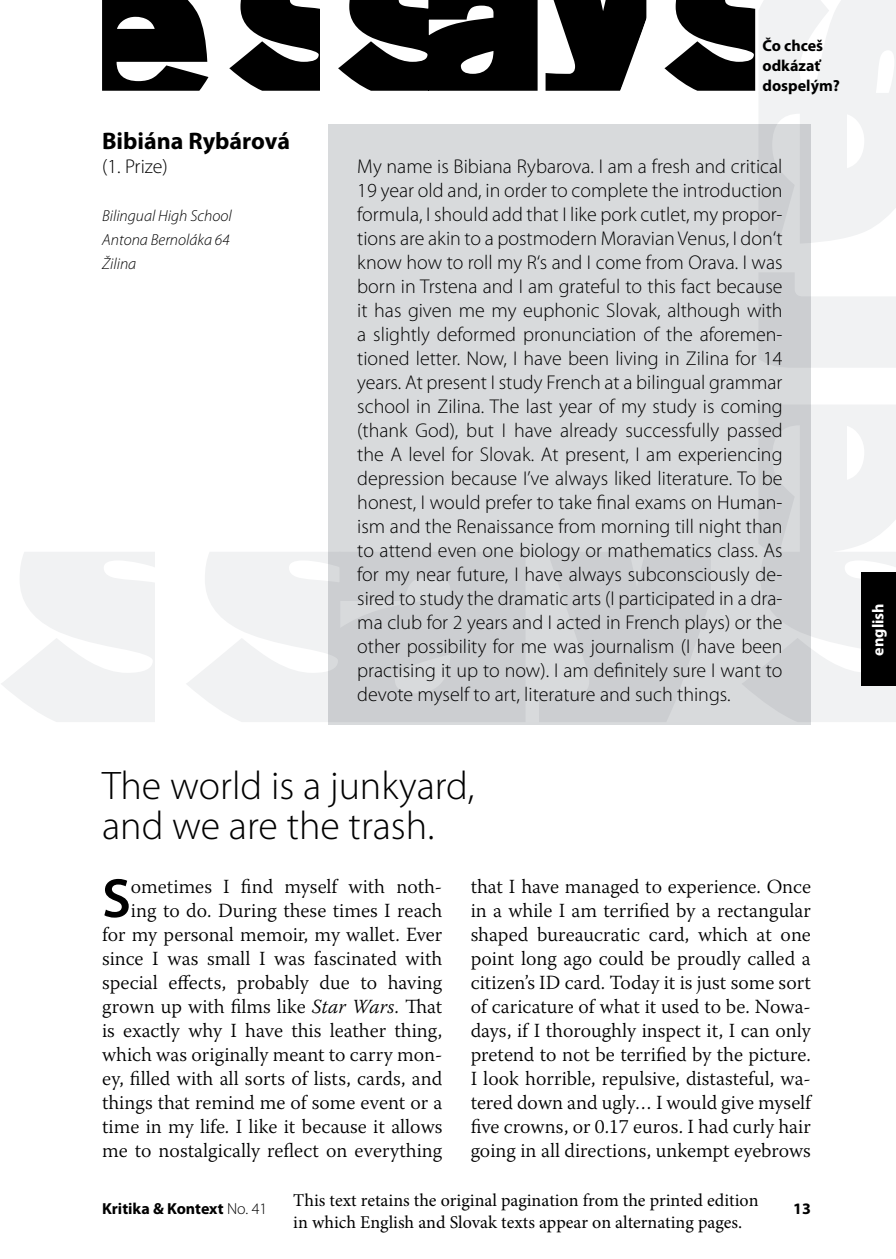
<style>
.page{position:relative;width:896px;height:1259px;background:#fff}
.page>*{position:absolute;margin:0;border:0;box-sizing:border-box;transform-origin:0 0}
.t1{font:600 55.6px "Myriad Pro";color:#000}
.t2{font:300 40px/40px "Myriad Pro";color:#000}
.t3{font:700 24px "Myriad Pro";color:#000}
.t4{font:300 20px/24px "Myriad Pro";color:#000;text-align:justify}
.t5{font:300 20px/24px "Warnock Pro";color:#000;text-align:right}
.t6{font:18px/21.6px "Minion Pro";color:#000}
.t7{font:700 16px/20px "Myriad Pro";color:#000}
.t8{font:italic 300 16px/24px "Myriad Pro";color:#000}
.t9{font:700 16px "Myriad Pro";color:#fff}
.s1{font-style:italic}
.s2{font-weight:300}
</style>
<div class="page">
<svg style="left:1px;top:552px;width:895px;height:170px;fill:#f1f2f3"></svg>
<svg style="left:758px;top:0;width:138px;height:557px;fill:#f1f2f3"></svg>
<svg style="left:102px;top:0;width:653px;height:91px;fill:#000"></svg>
<div style="left:862px;top:573px;width:34px;height:113px;background:#000"></div>
<svg style="left:619px;top:15px;width:30px;height:76px"></svg>
<div style="left:329px;top:125px;width:482px;height:600px;background:#d8dadc"></div>
<p class="t3" style="left:102px;top:125px;width:189px">Bibiána Rybárová</p>
<p class="t4" style="left:102px;top:154px;width:67px">(1. Prize)</p>
<p class="t8" style="left:102px;top:204px;width:131px">Bilingual High School<br>Antona Bernoláka 64<br>Žilina</p>
<p class="t7" style="left:762px;top:35px;width:79px">Čo chceš odkázať dospelým?</p>
<p class="t4" style="left:357px;top:154px;width:427px">My name is Bibiana Rybarova. I am a fresh and critical 19 year old and, in order to complete the introduction formula, I should add that I like pork cutlet, my propor&shy;tions are akin to a postmodern Moravian Venus, I don‘t know how to roll my R‘s and I come from Orava. I was born in Trstena and I am grateful to this fact because it has given me my euphonic Slovak, although with a slightly deformed pronunciation of the aforemen&shy;tioned letter. Now, I have been living in Zilina for 14 years. At present I study French at a bilingual grammar school in Zilina. The last year of my study is coming (thank God), but I have already successfully passed the A level for Slovak. At present, I am experiencing depression because I’ve always liked literature. To be honest, I would prefer to take final exams on Human&shy;ism and the Renaissance from morning till night than to attend even one biology or mathematics class. As for my near future, I have always subconsciously de&shy;sired to study the dramatic arts (I participated in a dra&shy;ma club for 2 years and I acted in French plays) or the other possibility for me was journalism (I have been practising it up to now). I am definitely sure I want to devote myself to art, literature and such things.</p>
<h2 class="t2" style="left:102px;top:766px;width:374px">The world is a junkyard, and we are the trash.</h2>
<p class="t5" style="left:102px;top:874px;width:342px">ometimes I find myself with noth&shy;ing to do. During these times I reach<br>for my personal memoir, my wallet. Ever since I was small I was fascinated with special effects, probably due to having grown up with films like <span class="s1">Star Wars</span>. That is exactly why I have this leather thing, which was originally meant to carry mon&shy;ey, filled with all sorts of lists, cards, and things that remind me of some event or a time in my life. I like it because it allows me to nostalgically reflect on everything</p>
<p class="t5" style="left:471px;top:874px;width:342px;text-align:justify">that I have managed to experience. Once in a while I am terrified by a rectangular shaped bureaucratic card, which at one point long ago could be proudly called a citizen’s ID card. Today it is just some sort of caricature of what it used to be. Nowa&shy;days, if I thoroughly inspect it, I can only pretend to not be terrified by the picture.<br>I look horrible, repulsive, distasteful, wa&shy;tered down and ugly… I would give myself five crowns, or 0.17 euros. I had curly hair going in all directions, unkempt eyebrows</p>
<p class="t6" style="left:293px;top:1189px;width:467px">This text retains the original pagination from the printed edition in which English and Slovak texts appear on alternating pages.</p>
<h1 class="t1" style="left:102px;top:863px;width:30px">S</h1>
<p class="t7" style="left:102px;top:1197px;width:167px">Kritika &amp; Kontext <span class="s2">No. 41</span></p>
<p class="t7" style="left:793px;top:1197px;width:19px">13</p>
<p class="t9" style="left:867px;top:655px;width:54px;rotate:-90deg">english</p>
</div>
